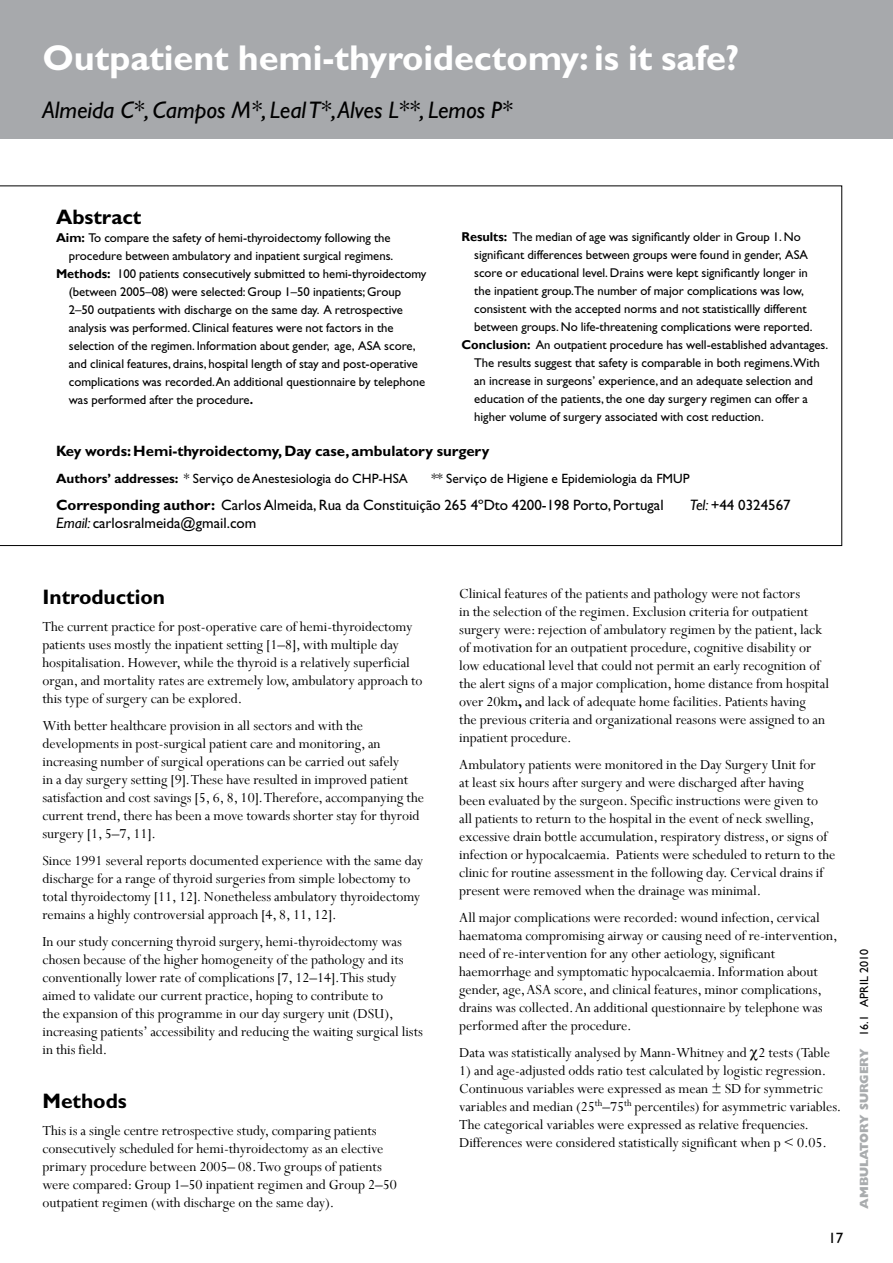
<style>
.page{position:relative;width:893px;height:1263px;background:#fff}
.page>*{position:absolute;margin:0;border:0;box-sizing:border-box;transform-origin:0 0}
.t1{font:700 36px "Gill Sans";color:#fff}
.t2{font:italic 24px "Gill Sans";color:#000}
.t3{font:700 21px "Gill Sans";color:#000}
.t4{font:15.3px/18px "Perpetua";color:#000}
.t5{font:15px "Gill Sans";color:#000}
.t6{font:700 15px "Gill Sans";color:#000}
.t7{font:13.5px "Gill Sans";color:#000}
.t8{font:12.75px "Gill Sans";color:#000}
.t9{font:800 12px "Gill Sans";color:#a9acae}
.s1{font-weight:700}
.s2{font-style:italic}
.s3{font-weight:400;color:#000}
</style>
<div class="page">
<div style="left:0;top:0;width:893px;height:139px;background:#a7a9ac"></div>
<svg style="left:0;top:186px;width:842px;height:360px"></svg>
<h1 class="t1" style="left:43px;top:36px;width:698px">Outpatient hemi-thyroidectomy: is it safe?</h1>
<h2 class="t2" style="left:43px;top:96px;width:472px">Almeida C*, Campos M*, Leal T*, Alves L**, Lemos P*</h2>
<h3 class="t3" style="left:56px;top:204px;width:87px">Abstract</h3>
<p class="t8" style="left:56px;top:230px;width:336px"><span class="s1">Aim:</span> To compare the safety of hemi-thyroidectomy following the</p>
<p class="t8" style="left:69px;top:248px;width:326px">procedure between ambulatory and inpatient surgical regimens.</p>
<p class="t8" style="left:56px;top:266px;width:372px"><span class="s1">Methods:</span> 100 patients consecutively submitted to hemi-thyroidectomy</p>
<p class="t8" style="left:69px;top:284px;width:334px">(between 2005–08) were selected: Group 1–50 inpatients; Group</p>
<p class="t8" style="left:69px;top:302px;width:336px">2–50 outpatients with discharge on the same day. A retrospective</p>
<p class="t8" style="left:69px;top:320px;width:326px">analysis was performed. Clinical features were not factors in the</p>
<p class="t8" style="left:69px;top:338px;width:348px">selection of the regimen. Information about gender, age, ASA score,</p>
<p class="t8" style="left:69px;top:356px;width:351px">and clinical features, drains, hospital length of stay and post-operative</p>
<p class="t8" style="left:69px;top:374px;width:358px">complications was recorded.An additional questionnaire by telephone</p>
<p class="t8" style="left:69px;top:392px;width:186px">was performed after the procedure<span class="s1">.</span></p>
<p class="t8" style="left:461px;top:230px;width:341px"><span class="s1">Results:</span> The median of age was significantly older in Group 1. No</p>
<p class="t8" style="left:474px;top:248px;width:335px">significant differences between groups were found in gender, ASA</p>
<p class="t8" style="left:474px;top:266px;width:335px">score or educational level. Drains were kept significantly longer in</p>
<p class="t8" style="left:474px;top:284px;width:331px">the inpatient group.The number of major complications was low,</p>
<p class="t8" style="left:474px;top:302px;width:334px">consistent with the accepted norms and not statisticallly different</p>
<p class="t8" style="left:474px;top:320px;width:340px">between groups. No life-threatening complications were reported.</p>
<p class="t8" style="left:461px;top:338px;width:368px"><span class="s1">Conclusion:</span> An outpatient procedure has well-established advantages.</p>
<p class="t8" style="left:474px;top:356px;width:347px">The results suggest that safety is comparable in both regimens.With</p>
<p class="t8" style="left:474px;top:374px;width:340px">an increase in surgeons’ experience, and an adequate selection and</p>
<p class="t8" style="left:474px;top:392px;width:335px">education of the patients, the one day surgery regimen can offer a</p>
<p class="t8" style="left:474px;top:410px;width:291px">higher volume of surgery associated with cost reduction.</p>
<p class="t6" style="left:56px;top:442px;width:435px">Key words: Hemi-thyroidectomy, Day case, ambulatory surgery</p>
<p class="t7" style="left:56px;top:470px;width:353px"><span class="s1">Authors’ addresses:</span> * Serviço de Anestesiologia do CHP-HSA</p>
<p class="t7" style="left:432px;top:470px;width:260px">** Serviço de Higiene e Epidemiologia da FMUP</p>
<p class="t5" style="left:56px;top:496px;width:609px"><span class="s1">Corresponding author:</span> Carlos Almeida, Rua da Constituição 265 4ºDto 4200-198 Porto, Portugal</p>
<p class="t5" style="left:690px;top:496px;width:102px"><span class="s2">Tel:</span> +44 0324567</p>
<p class="t5" style="left:56px;top:514px;width:202px"><span class="s2">Email:</span> carlosralmeida@gmail.com</p>
<h3 class="t3" style="left:43px;top:584px;width:124px">Introduction</h3>
<p class="t4" style="left:43px;top:617px;width:382px">The current practice for post-operative care of hemi-thyroidectomy patients uses mostly the inpatient setting [1–8], with multiple day hospitalisation. However, while the thyroid is a relatively superficial organ, and mortality rates are extremely low, ambulatory approach to this type of surgery can be explored.</p>
<p class="t4" style="left:43px;top:716px;width:383px">With better healthcare provision in all sectors and with the developments in post-surgical patient care and monitoring, an increasing number of surgical operations can be carried out safely<br>in a day surgery setting [9]. These have resulted in improved patient satisfaction and cost savings [5, 6, 8, 10]. Therefore, accompanying the current trend, there has been a move towards shorter stay for thyroid surgery [1, 5–7, 11].</p>
<p class="t4" style="left:43px;top:851px;width:382px">Since 1991 several reports documented experience with the same day discharge for a range of thyroid surgeries from simple lobectomy to total thyroidectomy [11, 12]. Nonetheless ambulatory thyroidectomy remains a highly controversial approach [4, 8, 11, 12].</p>
<p class="t4" style="left:43px;top:932px;width:382px">In our study concerning thyroid surgery, hemi-thyroidectomy was chosen because of the higher homogeneity of the pathology and its conventionally lower rate of complications [7, 12–14]. This study aimed to validate our current practice, hoping to contribute to<br>the expansion of this programme in our day surgery unit (DSU), increasing patients’ accessibility and reducing the waiting surgical lists in this field.</p>
<h3 class="t3" style="left:43px;top:1088px;width:86px">Methods</h3>
<p class="t4" style="left:43px;top:1121px;width:356px">This is a single centre retrospective study, comparing patients consecutively scheduled for hemi-thyroidectomy as an elective primary procedure between 2005– 08. Two groups of patients were compared: Group 1–50 inpatient regimen and Group 2–50 outpatient regimen (with discharge on the same day).</p>
<p class="t4" style="left:459px;top:584px;width:371px">Clinical features of the patients and pathology were not factors<br>in the selection of the regimen. Exclusion criteria for outpatient surgery were: rejection of ambulatory regimen by the patient, lack of motivation for an outpatient procedure, cognitive disability or low educational level that could not permit an early recognition of the alert signs of a major complication, home distance from hospital over 20km<span class="s1">,</span> and lack of adequate home facilities. Patients having<br>the previous criteria and organizational reasons were assigned to an inpatient procedure.</p>
<p class="t4" style="left:459px;top:755px;width:378px">Ambulatory patients were monitored in the Day Surgery Unit for<br>at least six hours after surgery and were discharged after having<br>been evaluated by the surgeon. Specific instructions were given to<br>all patients to return to the hospital in the event of neck swelling, excessive drain bottle accumulation, respiratory distress, or signs of infection or hypocalcaemia. Patients were scheduled to return to the clinic for routine assessment in the following day. Cervical drains if present were removed when the drainage was minimal.</p>
<p class="t4" style="left:459px;top:908px;width:380px">All major complications were recorded: wound infection, cervical haematoma compromising airway or causing need of re-intervention, need of re-intervention for any other aetiology, significant haemorrhage and symptomatic hypocalcaemia. Information about gender, age, ASA score, and clinical features, minor complications, drains was collected. An additional questionnaire by telephone was performed after the procedure.</p>
<p class="t4" style="left:459px;top:1043px;width:372px">Data was statistically analysed by Mann-Whitney and 2 tests (Table</p>
<p class="t4" style="left:459px;top:1061px;width:384px">1) and age-adjusted odds ratio test calculated by logistic regression.<br>Continuous variables were expressed as mean ± SD for symmetric variables and median (25<sup>th</sup>–75<sup>th</sup> percentiles) for asymmetric variables.<br>The categorical variables were expressed as relative frequencies.<br>Differences were considered statistically significant when p &lt; 0.05.</p>
<p class="t5" style="left:828px;top:1230px;width:16px">17</p>
<p class="t9" style="left:857px;top:1209px;width:261px;rotate:-90deg">AMBULATORY SURGERY <span class="s3">16.1 APRIL 2010</span></p>
</div>
